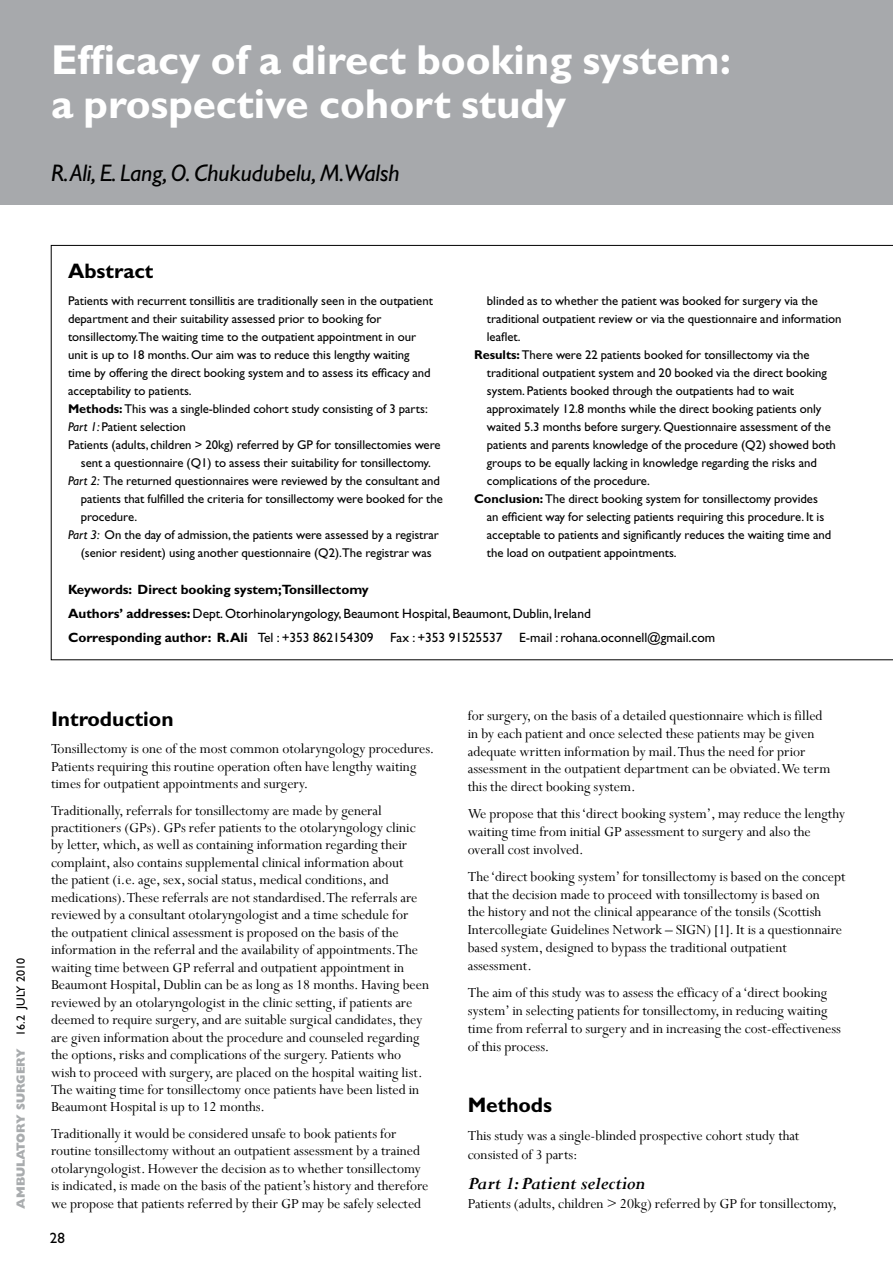
<style>
.page{position:relative;width:893px;height:1263px;background:#fff}
.page>*{position:absolute;margin:0;border:0;box-sizing:border-box;transform-origin:0 0}
.t1{font:700 42px/43.5px "Gill Sans";color:#fff}
.t2{font:italic 24px "Gill Sans";color:#000}
.t3{font:700 21px "Gill Sans";color:#000}
.t4{font:italic 700 19.5px "Perpetua";color:#000}
.t5{font:15.3px/17.4px "Perpetua";color:#000}
.t6{font:15px "Gill Sans";color:#000}
.t7{font:13.5px/24px "Gill Sans";color:#000}
.t8{font:12.75px "Gill Sans";color:#000}
.t9{font:800 12px "Gill Sans";color:#a9acae}
.s1{font-weight:700}
.s2{font-style:italic}
.s3{font-weight:400;color:#000}
</style>
<div class="page">
<div style="left:0;top:0;width:893px;height:204px;background:#a7a9ac"></div>
<svg style="left:51px;top:245px;width:842px;height:415px"></svg>
<h1 class="t1" style="left:51px;top:38px;width:682px">Efficacy of a direct booking system: a prospective cohort study</h1>
<h2 class="t2" style="left:51px;top:159px;width:350px">R. Ali, E. Lang, O. Chukudubelu, M.Walsh</h2>
<h3 class="t3" style="left:68px;top:259px;width:87px">Abstract</h3>
<p class="t8" style="left:68px;top:294px;width:366px">Patients with recurrent tonsillitis are traditionally seen in the outpatient</p>
<p class="t8" style="left:68px;top:312px;width:315px">department and their suitability assessed prior to booking for</p>
<p class="t8" style="left:68px;top:330px;width:350px">tonsillectomy.The waiting time to the outpatient appointment in our</p>
<p class="t8" style="left:68px;top:348px;width:343px">unit is up to 18 months. Our aim was to reduce this lengthy waiting</p>
<p class="t8" style="left:68px;top:366px;width:364px">time by offering the direct booking system and to assess its efficacy and</p>
<p class="t8" style="left:68px;top:384px;width:125px">acceptability to patients.</p>
<p class="t8" style="left:68px;top:402px;width:361px"><span class="s1">Methods:</span> This was a single-blinded cohort study consisting of 3 parts:</p>
<p class="t8" style="left:68px;top:420px;width:119px"><span class="s2">Part 1:</span> Patient selection</p>
<p class="t8" style="left:68px;top:438px;width:374px">Patients (adults, children &gt; 20kg) referred by GP for tonsillectomies were</p>
<p class="t8" style="left:81px;top:456px;width:351px">sent a questionnaire (Q1) to assess their suitability for tonsillectomy.</p>
<p class="t8" style="left:68px;top:474px;width:373px"><span class="s2">Part 2:</span> The returned questionnaires were reviewed by the consultant and</p>
<p class="t8" style="left:81px;top:492px;width:364px">patients that fulfilled the criteria for tonsillectomy were booked for the</p>
<p class="t8" style="left:81px;top:510px;width:58px">procedure.</p>
<p class="t8" style="left:68px;top:528px;width:372px"><span class="s2">Part 3:</span> On the day of admission, the patients were assessed by a registrar</p>
<p class="t8" style="left:81px;top:546px;width:352px">(senior resident) using another questionnaire (Q2).The registrar was</p>
<p class="t8" style="left:487px;top:293px;width:333px">blinded as to whether the patient was booked for surgery via the</p>
<p class="t8" style="left:487px;top:311px;width:356px">traditional outpatient review or via the questionnaire and information</p>
<p class="t8" style="left:487px;top:329px;width:35px">leaflet.</p>
<p class="t8" style="left:474px;top:347px;width:337px"><span class="s1">Results:</span> There were 22 patients booked for tonsillectomy via the</p>
<p class="t8" style="left:487px;top:365px;width:342px">traditional outpatient system and 20 booked via the direct booking</p>
<p class="t8" style="left:487px;top:383px;width:309px">system. Patients booked through the outpatients had to wait</p>
<p class="t8" style="left:487px;top:401px;width:336px">approximately 12.8 months while the direct booking patients only</p>
<p class="t8" style="left:487px;top:419px;width:345px">waited 5.3 months before surgery. Questionnaire assessment of the</p>
<p class="t8" style="left:487px;top:437px;width:351px">patients and parents knowledge of the procedure (Q2) showed both</p>
<p class="t8" style="left:487px;top:455px;width:332px">groups to be equally lacking in knowledge regarding the risks and</p>
<p class="t8" style="left:487px;top:473px;width:165px">complications of the procedure.</p>
<p class="t8" style="left:474px;top:491px;width:345px"><span class="s1">Conclusion:</span> The direct booking system for tonsillectomy provides</p>
<p class="t8" style="left:487px;top:509px;width:339px">an efficient way for selecting patients requiring this procedure. It is</p>
<p class="t8" style="left:487px;top:527px;width:346px">acceptable to patients and significantly reduces the waiting time and</p>
<p class="t8" style="left:487px;top:545px;width:191px">the load on outpatient appointments.</p>
<p class="t7" style="left:68px;top:577px;width:649px"><span class="s1">Keywords: Direct booking system;Tonsillectomy<br>Authors’ addresses:</span> Dept. Otorhinolaryngology, Beaumont Hospital, Beaumont, Dublin, Ireland<br><span class="s1">Corresponding author: R.Ali</span> Tel : +353 862154309 Fax : +353 91525537 E-mail : rohana.oconnell@gmail.com</p>
<p class="t9" style="left:14px;top:1209px;width:252px;rotate:-90deg">AMBULATORY SURGERY <span class="s3">16.2 JULY 2010</span></p>
<h3 class="t3" style="left:51px;top:706px;width:124px">Introduction</h3>
<p class="t5" style="left:51px;top:740px;width:385px">Tonsillectomy is one of the most common otolaryngology procedures.<br>Patients requiring this routine operation often have lengthy waiting times for outpatient appointments and surgery.</p>
<p class="t5" style="left:51px;top:801px;width:380px">Traditionally, referrals for tonsillectomy are made by general practitioners (GPs). GPs refer patients to the otolaryngology clinic by letter, which, as well as containing information regarding their complaint, also contains supplemental clinical information about<br>the patient (i.e. age, sex, social status, medical conditions, and medications). These referrals are not standardised. The referrals are reviewed by a consultant otolaryngologist and a time schedule for the outpatient clinical assessment is proposed on the basis of the information in the referral and the availability of appointments. The waiting time between GP referral and outpatient appointment in Beaumont Hospital, Dublin can be as long as 18 months. Having been reviewed by an otolaryngologist in the clinic setting, if patients are deemed to require surgery, and are suitable surgical candidates, they are given information about the procedure and counseled regarding the options, risks and complications of the surgery. Patients who wish to proceed with surgery, are placed on the hospital waiting list.<br>The waiting time for tonsillectomy once patients have been listed in Beaumont Hospital is up to 12 months.</p>
<p class="t5" style="left:51px;top:1124px;width:379px">Traditionally it would be considered unsafe to book patients for routine tonsillectomy without an outpatient assessment by a trained otolaryngologist. However the decision as to whether tonsillectomy is indicated, is made on the basis of the patient’s history and therefore we propose that patients referred by their GP may be safely selected</p>
<p class="t6" style="left:50px;top:1230px;width:16px">28</p>
<p class="t5" style="left:468px;top:706px;width:364px;line-height:17.9px">for surgery, on the basis of a detailed questionnaire which is filled in by each patient and once selected these patients may be given adequate written information by mail. Thus the need for prior assessment in the outpatient department can be obviated. We term this the direct booking system.</p>
<p class="t5" style="left:468px;top:804px;width:379px;line-height:17.9px">We propose that this ‘direct booking system’, may reduce the lengthy waiting time from initial GP assessment to surgery and also the overall cost involved.</p>
<p class="t5" style="left:468px;top:867px;width:379px;line-height:17.9px">The ‘direct booking system’ for tonsillectomy is based on the concept that the decision made to proceed with tonsillectomy is based on<br>the history and not the clinical appearance of the tonsils (Scottish Intercollegiate Guidelines Network – SIGN) [1]. It is a questionnaire based system, designed to bypass the traditional outpatient assessment.</p>
<p class="t5" style="left:468px;top:983px;width:375px;line-height:18.1px">The aim of this study was to assess the efficacy of a ‘direct booking system’ in selecting patients for tonsillectomy, in reducing waiting time from referral to surgery and in increasing the cost-effectiveness of this process.</p>
<h3 class="t3" style="left:468px;top:1093px;width:86px">Methods</h3>
<p class="t5" style="left:468px;top:1126px;width:333px;line-height:18.6px">This study was a single-blinded prospective cohort study that consisted of 3 parts:</p>
<p class="t4" style="left:468px;top:1171px;width:179px">Part 1: Patient selection</p>
<p class="t5" style="left:468px;top:1194px;width:371px">Patients (adults, children &gt; 20kg) referred by GP for tonsillectomy,</p>
</div>
